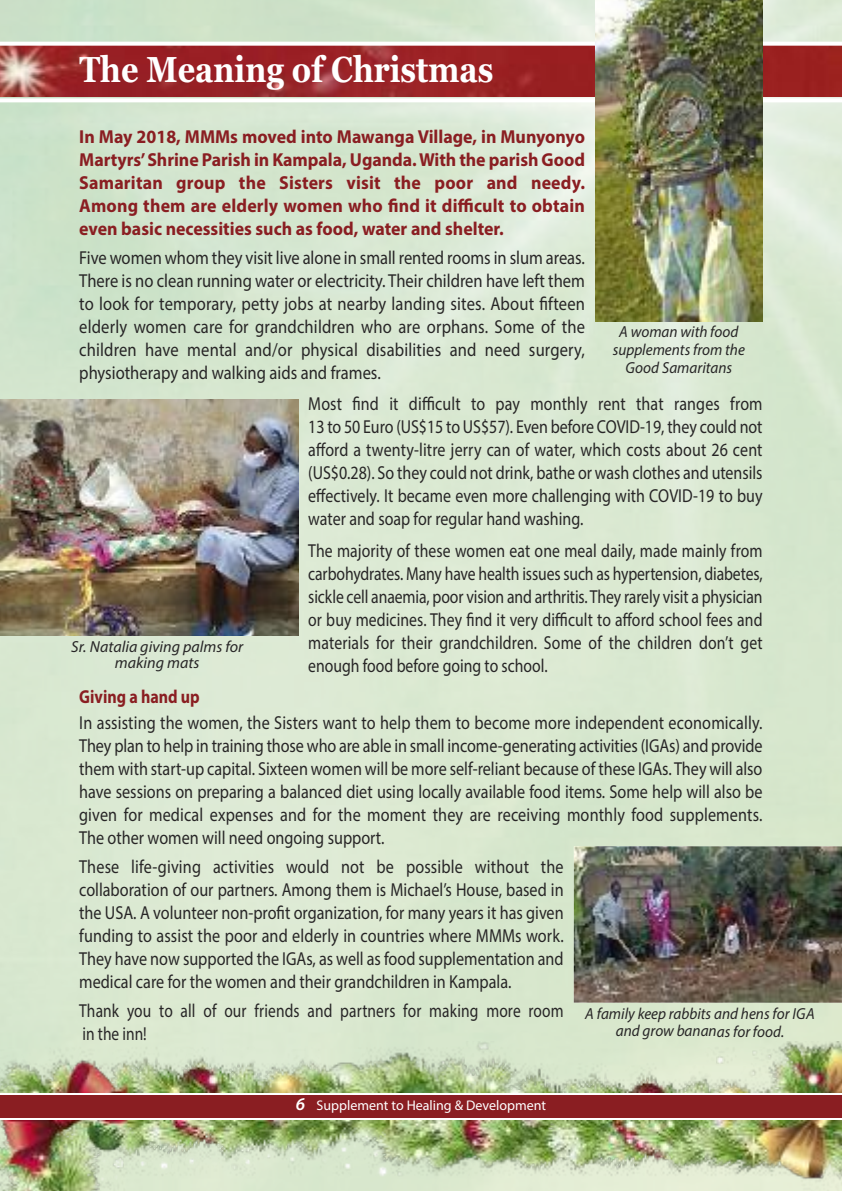
<style>
.page{position:relative;width:842px;height:1191px;background:#fff}
.page>*{position:absolute;margin:0;border:0;box-sizing:border-box;transform-origin:0 0}
.t1{font:700 36px "Georgia";color:#fff;scale:.85 1}
.t2{font:18.8px/23px "Myriad Pro";color:#272526;text-align:justify;scale:.86 1}
.t3{font:18.8px/23px "Myriad Pro";color:#272526;text-align:justify;scale:.88 1}
.t4{font:18.8px/23px "Myriad Pro";color:#272526;text-align:justify;scale:.84 1}
.t5{font:18.8px/23px "Myriad Pro";color:#272526;text-align:justify;scale:.85 1}
.t6{font:700 18.8px/23px "Myriad Pro";color:#8a1e22;text-align:justify;scale:.95 1}
.t7{font:18.8px/23px "Myriad Pro";color:#272526;scale:.82 1}
.t8{font:700 18.8px "Myriad Pro";color:#8a1e22;scale:.85 1}
.t9{font:italic 16px/18px "Myriad Pro";color:#272526;text-align:center;scale:.95 1}
.t10{font:italic 16px/16px "Myriad Pro";color:#272526;text-align:center}
.t11{font:14px "Myriad Pro";color:#fff}
.s1{font-weight:600;font-style:italic;font-size:18px}
</style>
<div class="page">
<img style="left:0;top:0;width:842px;height:1042px">
<img style="left:0;top:1042px;width:842px;height:149px">
<div style="left:0;top:1093px;width:842px;height:26px;background:#8a1e22"></div>
<img style="left:0;top:46px;width:842px;height:51px">
<svg style="left:0;top:42px;width:842px;height:4px"></svg>
<svg style="left:0;top:98px;width:842px;height:4px"></svg>
<img style="left:0;top:399px;width:298px;height:236px">
<img style="left:595px;top:0;width:168px;height:321px">
<img style="left:574px;top:846px;width:268px;height:156px">
<h1 class="t1" style="left:79px;top:49px;width:489px">The Meaning of Christmas</h1>
<p class="t6" style="left:79px;top:127px;width:534px">In May 2018, MMMs moved into Mawanga Village, in Munyonyo Martyrs’Shrine Parish in Kampala, Uganda.With the parish Good Samaritan group the Sisters visit the poor and needy.<br>Among them are elderly women who find it difficult to obtain even basic necessities such as food, water and shelter.</p>
<p class="t3" style="left:79px;top:247px;width:576px">Five women whom they visit live alone in small rented rooms in slum areas.<br>There is no clean running water or electricity. Their children have left them to look for temporary, petty jobs at nearby landing sites. About fifteen elderly women care for grandchildren who are orphans. Some of the children have mental and/or physical disabilities and need surgery, physiotherapy and walking aids and frames.</p>
<p class="t5" style="left:308px;top:394px;width:536px">Most find it difficult to pay monthly rent that ranges from 13 to 50 Euro (US$15 to US$57). Even before COVID-19, they could not afford a twenty-litre jerry can of water, which costs about 26 cent (US$0.28). So they could not drink, bathe or wash clothes and utensils effectively. It became even more challenging with COVID-19 to buy water and soap for regular hand washing.</p>
<p class="t4" style="left:308px;top:540px;width:542px">The majority of these women eat one meal daily, made mainly from carbohydrates. Many have health issues such as hypertension, diabetes, sickle cell anaemia, poor vision and arthritis. They rarely visit a physician or buy medicines. They find it very difficult to afford school fees and materials for their grandchildren. Some of the children don’t get enough food before going to school.</p>
<p class="t8" style="left:79px;top:690px;width:143px">Giving a hand up</p>
<p class="t2" style="left:79px;top:713px;width:796px">In assisting the women, the Sisters want to help them to become more independent economically.<br>They plan to help in training those who are able in small income-generating activities (IGAs) and provide them with start-up capital. Sixteen women will be more self-reliant because of these IGAs. They will also have sessions on preparing a balanced diet using locally available food items. Some help will also be given for medical expenses and for the moment they are receiving monthly food supplements.<br>The other women will need ongoing support.</p>
<p class="t2" style="left:79px;top:856px;width:565px">These life-giving activities would not be possible without the collaboration of our partners. Among them is Michael’s House, based in the USA. A volunteer non-profit organization, for many years it has given funding to assist the poor and elderly in countries where MMMs work.<br>They have now supported the IGAs, as well as food supplementation and medical care for the women and their grandchildren in Kampala.</p>
<p class="t7" style="left:79px;top:1000px;width:592px">Thank you to all of our friends and partners for making more room in the inn!</p>
<p class="t9" style="left:613px;top:324px;width:141px">A woman with food supplements from the<br>Good Samaritans</p>
<p class="t10" style="left:71px;top:640px;width:174px">Sr. Natalia giving palms for making mats</p>
<p class="t9" style="left:585px;top:1006px;width:243px">A family keep rabbits and hens for IGA and grow bananas for food.</p>
<p class="t11" style="left:296px;top:1100px;width:252px"><span class="s1">6</span> Supplement to Healing &amp; Development</p>
</div>
